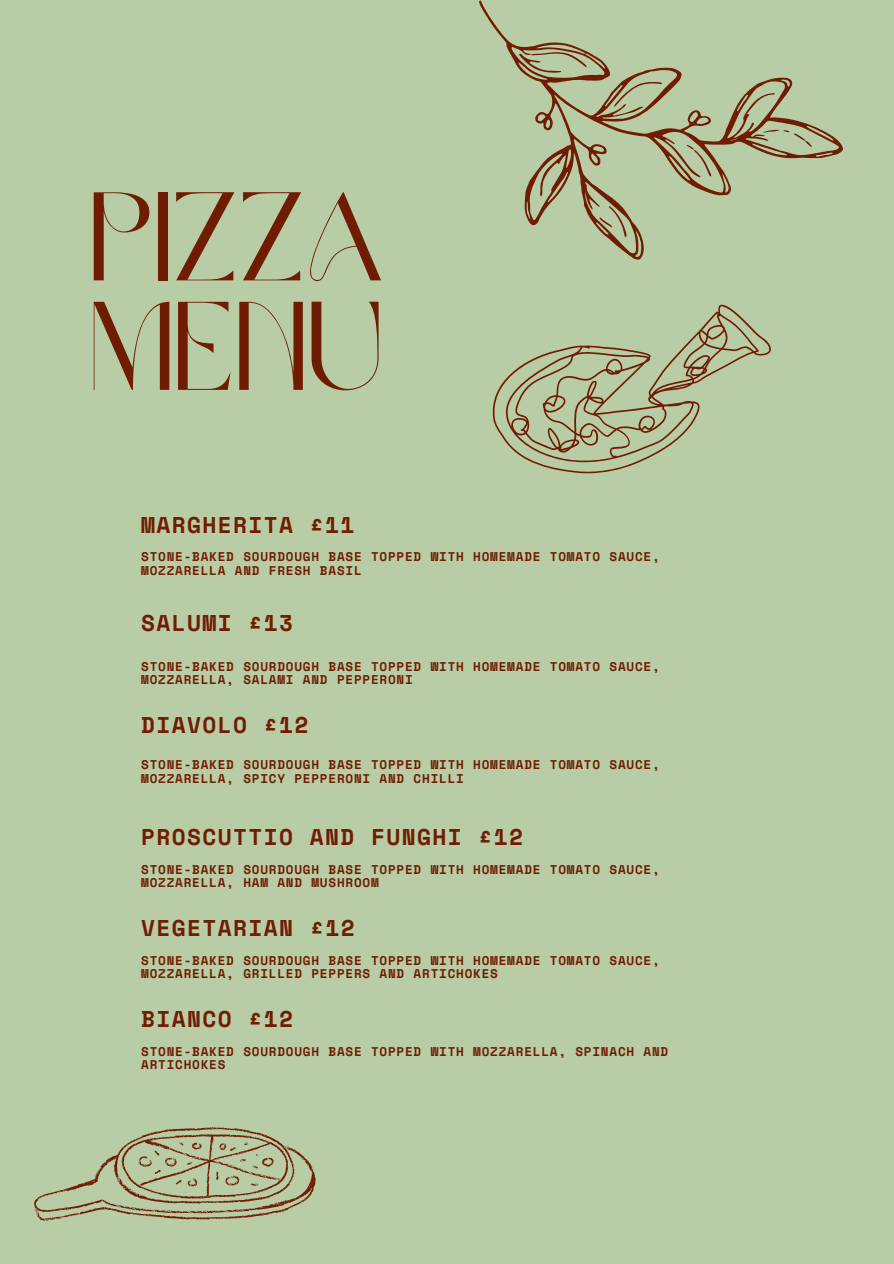
<style>
.page{position:relative;width:894px;height:1264px;background:#fff}
.page>*{position:absolute;margin:0;border:0;box-sizing:border-box;transform-origin:0 0}
.t1{font:124.65px/109.5px "Brown Sugar";color:#701c02}
.t2{font:700 22.8px "Space Mono";letter-spacing:.065em;color:#701c02}
.t3{font:700 22.65px "Space Mono";letter-spacing:.065em;color:#701c02}
.t4{font:700 12.6px/13.4px "Space Mono";letter-spacing:.065em;color:#701c02}
</style>
<div class="page">
<div style="left:0;top:0;width:893px;height:1263px;background:#b8cda5"></div>
<svg style="left:479px;top:0;width:364px;height:305px"></svg>
<svg style="left:762px;top:123px;width:51px;height:24px"></svg>
<svg style="left:613px;top:68px;width:49px;height:53px"></svg>
<svg style="left:685px;top:144px;width:33px;height:32px"></svg>
<svg style="left:516px;top:38px;width:72px;height:43px"></svg>
<svg style="left:598px;top:206px;width:37px;height:31px"></svg>
<svg style="left:34px;top:1127px;width:282px;height:93px"></svg>
<svg style="left:492px;top:305px;width:278px;height:168px"></svg>
<p class="t1" style="left:89px;top:194px;width:297px">PIZZA<br>MENU</p>
<h1 class="t3" style="left:141px;top:507px;width:215px">MARGHERITA £11</h1>
<p class="t4" style="left:141px;top:550px;width:520px">STONE-BAKED SOURDOUGH BASE TOPPED WITH HOMEMADE TOMATO SAUCE,<br>MOZZARELLA AND FRESH BASIL</p>
<h2 class="t3" style="left:141px;top:606px;width:153px">SALUMI £13</h2>
<p class="t4" style="left:141px;top:659px;width:520px">STONE-BAKED SOURDOUGH BASE TOPPED WITH HOMEMADE TOMATO SAUCE,<br>MOZZARELLA, SALAMI AND PEPPERONI</p>
<p class="t3" style="left:141px;top:707px;width:169px">DIAVOLO £12</p>
<p class="t4" style="left:141px;top:757px;width:520px">STONE-BAKED SOURDOUGH BASE TOPPED WITH HOMEMADE TOMATO SAUCE,<br>MOZZARELLA, SPICY PEPPERONI AND CHILLI</p>
<h2 class="t3" style="left:141px;top:819px;width:383px">PROSCUTTIO AND FUNGHI £12</h2>
<p class="t4" style="left:141px;top:862px;width:520px">STONE-BAKED SOURDOUGH BASE TOPPED WITH HOMEMADE TOMATO SAUCE,<br>MOZZARELLA, HAM AND MUSHROOM</p>
<h2 class="t2" style="left:141px;top:910px;width:215px">VEGETARIAN £12</h2>
<p class="t4" style="left:141px;top:953px;width:520px">STONE-BAKED SOURDOUGH BASE TOPPED WITH HOMEMADE TOMATO SAUCE,<br>MOZZARELLA, GRILLED PEPPERS AND ARTICHOKES</p>
<h2 class="t2" style="left:141px;top:1001px;width:153px">BIANCO £12</h2>
<p class="t4" style="left:141px;top:1044px;width:528px">STONE-BAKED SOURDOUGH BASE TOPPED WITH MOZZARELLA, SPINACH AND<br>ARTICHOKES</p>
</div>
